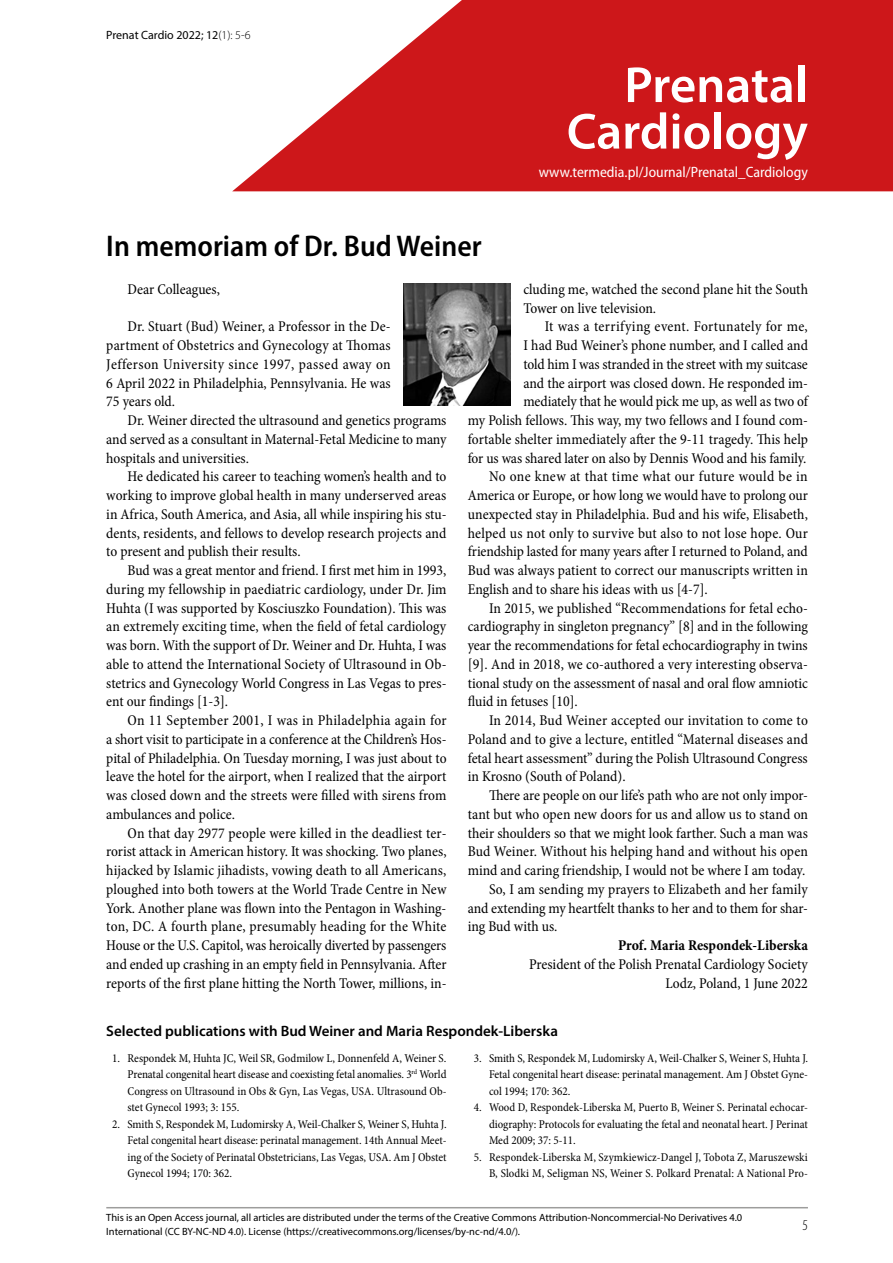
<style>
.page{position:relative;width:893px;height:1263px;background:#fff}
.page>*{position:absolute;margin:0;border:0;box-sizing:border-box;transform-origin:0 0}
.t1{font:600 51px/46.5px "Myriad Pro";color:#fff;text-align:right}
.t2{font:600 semi-condensed 30px "Myriad Pro";color:#000}
.t3{font:condensed 15px/18.8px "Minion Pro";color:#000;text-align:justify}
.t4{font:600 15px "Myriad Pro";color:#000}
.t5{font:semi-condensed 15px "Myriad Pro";color:#fff}
.t6{font:condensed 15px "Minion Pro";letter-spacing:.025em;color:#000}
.t7{font:condensed 15px "Minion Pro";letter-spacing:.02em;color:#000}
.t8{font:700 condensed 15px "Minion Pro";color:#000}
.t9{font:300 condensed 15px "Myriad Pro";color:#000}
.t10{font:condensed 12px/16.5px "Minion Pro";color:#000;text-align:justify}
.t11{font:12px "Myriad Pro";color:#000}
.t12{font:10.5px/14.2px "Myriad Pro";color:#000}
.s1{font-weight:300}
</style>
<div class="page">
<hr style="left:106px;top:1207px;width:702px;height:1px;background:#9d9d9c">
<svg style="left:232px;top:0;width:661px;height:191px;fill:#cd171a"></svg>
<img style="left:404px;top:284px;width:107px;height:121px">
<p class="t11" style="left:106px;top:27px;width:146px">Prenat Cardio 2022; 12<span class="s1">(1): 5-6</span></p>
<h2 class="t2" style="left:106px;top:227px;width:377px">In memoriam of Dr. Bud Weiner</h2>
<h1 class="t1" style="left:567px;top:60px;width:243px">Prenatal<br>Cardiology</h1>
<p class="t5" style="left:539px;top:164px;width:271px">www.termedia.pl/Journal/Prenatal_Cardiology</p>
<p class="t3" style="left:128px;top:280px;width:94px">Dear Colleagues,</p>
<p class="t3" style="left:106px;top:317px;width:286px;text-indent:21px">Dr. Stuart (Bud) Weiner, a Professor in the De&shy;partment of Obstetrics and Gynecology at Thomas Jefferson University since 1997, passed away on 6 April 2022 in Philadelphia, Pennsylvania. He was 75 years old.</p>
<p class="t3" style="left:106px;top:411px;width:342px;text-indent:21px">Dr. Weiner directed the ultrasound and genetics programs and served as a consultant in Maternal-Fetal Medicine to many hospitals and universities.</p>
<p class="t3" style="left:106px;top:467px;width:342px;text-indent:21px">He dedicated his career to teaching women’s health and to working to improve global health in many underserved areas in Africa, South America, and Asia, all while inspiring his stu&shy;dents, residents, and fellows to develop research projects and to present and publish their results.</p>
<p class="t3" style="left:106px;top:561px;width:342px;text-indent:21px">Bud was a great mentor and friend. I first met him in 1993, during my fellowship in paediatric cardiology, under Dr. Jim Huhta (I was supported by Kosciuszko Foundation). This was an extremely exciting time, when the field of fetal cardiology was born. With the support of Dr. Weiner and Dr. Huhta, I was able to attend the International Society of Ultrasound in Ob&shy;stetrics and Gynecology World Congress in Las Vegas to pres&shy;ent our findings [1-3].</p>
<p class="t3" style="left:106px;top:711px;width:342px;text-indent:21px">On 11 September 2001, I was in Philadelphia again for a short visit to participate in a conference at the Children’s Hos&shy;pital of Philadelphia. On Tuesday morning, I was just about to leave the hotel for the airport, when I realized that the airport was closed down and the streets were filled with sirens from ambulances and police.</p>
<p class="t3" style="left:106px;top:824px;width:342px;text-indent:21px">On that day 2977 people were killed in the deadliest ter&shy;rorist attack in American history. It was shocking. Two planes, hijacked by Islamic jihadists, vowing death to all Americans, ploughed into both towers at the World Trade Centre in New York. Another plane was flown into the Pentagon in Washing&shy;ton, DC. A fourth plane, presumably heading for the White House or the U.S. Capitol, was heroically diverted by passengers and ended up crashing in an empty field in Pennsylvania. After reports of the first plane hitting the North Tower, millions, in-</p>
<p class="t3" style="left:523px;top:280px;width:286px">cluding me, watched the second plane hit the South<br>Tower on live television.</p>
<p class="t7" style="left:545px;top:317px;width:265px">It was a terrifying event. Fortunately for me,</p>
<p class="t3" style="left:523px;top:336px;width:286px">I had Bud Weiner’s phone number, and I called and</p>
<p class="t3" style="left:523px;top:355px;width:286px">told him I was stranded in the street with my suitcase</p>
<p class="t3" style="left:523px;top:374px;width:286px">and the airport was closed down. He responded im-</p>
<p class="t3" style="left:523px;top:392px;width:286px">mediately that he would pick me up, as well as two of</p>
<p class="t3" style="left:468px;top:411px;width:342px">my Polish fellows. This way, my two fellows and I found com-</p>
<p class="t3" style="left:468px;top:430px;width:342px">fortable shelter immediately after the 9-11 tragedy. This help</p>
<p class="t3" style="left:468px;top:449px;width:340px">for us was shared later on also by Dennis Wood and his family.</p>
<p class="t6" style="left:489px;top:467px;width:320px">No one knew at that time what our future would be in</p>
<p class="t3" style="left:468px;top:486px;width:342px">America or Europe, or how long we would have to prolong our</p>
<p class="t3" style="left:468px;top:505px;width:342px">unexpected stay in Philadelphia. Bud and his wife, Elisabeth,</p>
<p class="t3" style="left:468px;top:524px;width:342px">helped us not only to survive but also to not lose hope. Our</p>
<p class="t3" style="left:468px;top:542px;width:342px">friendship lasted for many years after I returned to Poland, and</p>
<p class="t3" style="left:468px;top:561px;width:342px">Bud was always patient to correct our manuscripts written in</p>
<p class="t3" style="left:468px;top:580px;width:242px">English and to share his ideas with us [4-7].</p>
<p class="t3" style="left:489px;top:599px;width:321px">In 2015, we published “Recommendations for fetal echo-</p>
<p class="t3" style="left:468px;top:617px;width:342px">cardiography in singleton pregnancy” [8] and in the following</p>
<p class="t3" style="left:468px;top:636px;width:342px">year the recommendations for fetal echocardiography in twins</p>
<p class="t3" style="left:468px;top:655px;width:342px">[9]. And in 2018, we co-authored a very interesting observa-</p>
<p class="t3" style="left:468px;top:674px;width:342px">tional study on the assessment of nasal and oral flow amniotic</p>
<p class="t3" style="left:468px;top:692px;width:112px">fluid in fetuses [10].</p>
<p class="t3" style="left:489px;top:711px;width:320px">In 2014, Bud Weiner accepted our invitation to come to</p>
<p class="t3" style="left:468px;top:730px;width:342px">Poland and to give a lecture, entitled “Maternal diseases and</p>
<p class="t3" style="left:468px;top:749px;width:342px">fetal heart assessment” during the Polish Ultrasound Congress</p>
<p class="t3" style="left:468px;top:767px;width:159px">in Krosno (South of Poland).</p>
<p class="t3" style="left:489px;top:786px;width:320px">There are people on our life’s path who are not only impor-</p>
<p class="t3" style="left:468px;top:805px;width:342px">tant but who open new doors for us and allow us to stand on</p>
<p class="t3" style="left:468px;top:824px;width:342px">their shoulders so that we might look farther. Such a man was</p>
<p class="t3" style="left:468px;top:842px;width:342px">Bud Weiner. Without his helping hand and without his open</p>
<p class="t3" style="left:468px;top:861px;width:339px">mind and caring friendship, I would not be where I am today.</p>
<p class="t3" style="left:489px;top:880px;width:320px">So, I am sending my prayers to Elizabeth and her family</p>
<p class="t3" style="left:468px;top:899px;width:342px">and extending my heartfelt thanks to her and to them for shar-</p>
<p class="t3" style="left:468px;top:917px;width:91px">ing Bud with us.</p>
<p class="t8" style="left:618px;top:935px;width:191px">Prof. Maria Respondek-Liberska</p>
<p class="t3" style="left:529px;top:955px;width:280px;text-align:right">President of the Polish Prenatal Cardiology Society<br>Lodz, Poland, 1 June 2022</p>
<p class="t4" style="left:106px;top:1022px;width:453px">Selected publications with Bud Weiner and Maria Respondek-Liberska</p>
<p class="t10" style="left:489px;top:1050px;width:321px;text-indent:-15px">3. Smith S, Respondek M, Ludomirsky A, Weil-Chalker S, Weiner S, Huhta J.<br>Fetal congenital heart disease: perinatal management. Am J Obstet Gyne&shy;col 1994; 170: 362.</p>
<p class="t10" style="left:489px;top:1099px;width:320px;text-indent:-15px">4. Wood D, Respondek-Liberska M, Puerto B, Weiner S. Perinatal echocar&shy;diography: Protocols for evaluating the fetal and neonatal heart. J Perinat Med 2009; 37: 5-11.</p>
<p class="t10" style="left:474px;top:1149px;width:336px;text-align:right">5. Respondek-Liberska M, Szymkiewicz-Dangel J, Tobota Z, Maruszewski<br>B, Slodki M, Seligman NS, Weiner S. Polkard Prenatal: A National Pro-</p>
<p class="t10" style="left:128px;top:1050px;width:320px;text-indent:-15px">1. Respondek M, Huhta JC, Weil SR, Godmilow L, Donnenfeld A, Weiner S.<br>Prenatal congenital heart disease and coexisting fetal anomalies. 3<sup>rd</sup> World Congress on Ultrasound in Obs &amp; Gyn, Las Vegas, USA. Ultrasound Ob&shy;stet Gynecol 1993; 3: 155.</p>
<p class="t10" style="left:128px;top:1116px;width:321px;text-indent:-15px">2. Smith S, Respondek M, Ludomirsky A, Weil-Chalker S, Weiner S, Huhta J.<br>Fetal congenital heart disease: perinatal management. 14th Annual Meet&shy;ing of the Society of Perinatal Obstetricians, Las Vegas, USA. Am J Obstet Gynecol 1994; 170: 362.</p>
<p class="t12" style="left:106px;top:1210px;width:637px">This is an Open Access journal, all articles are distributed under the terms of the Creative Commons Attribution-Noncommercial-No Derivatives 4.0<br>International (CC BY-NC-ND 4.0). License (https://creativecommons.org/licenses/by-nc-nd/4.0/).</p>
<p class="t9" style="left:803px;top:1216px;width:7px">5</p>
</div>
